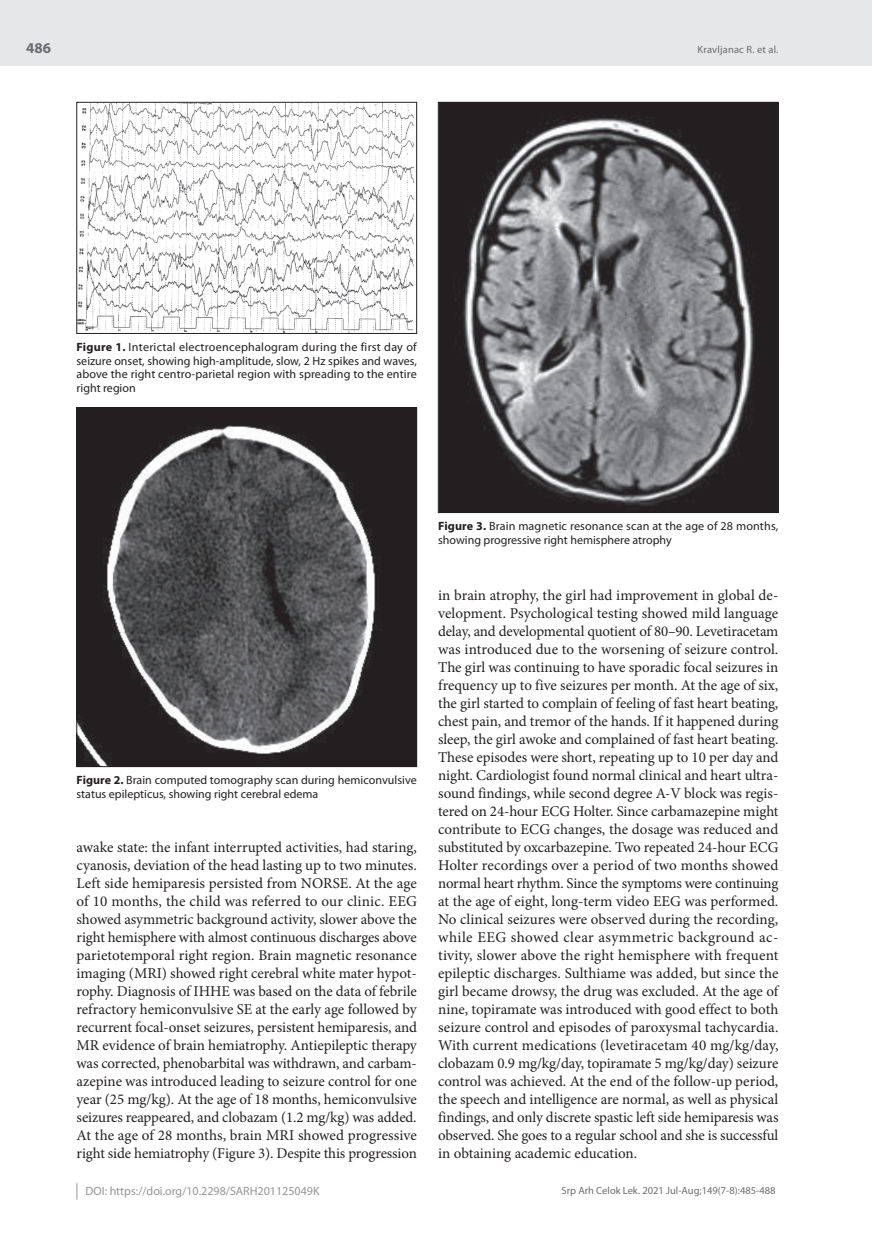
<style>
.page{position:relative;width:872px;height:1234px;background:#fff}
.page>*{position:absolute;margin:0;border:0;box-sizing:border-box;transform-origin:0 0}
.t1{font:15px/18px "Minion Pro";letter-spacing:-.01em;color:#231f20;text-align:justify}
.t2{font:700 15px "Myriad Pro";color:#6c6d70}
.t3{font:12px/13.5px "Myriad Pro";color:#231f20}
.t4{font:12px "Myriad Pro";color:#939598}
.t5{font:10.5px "Myriad Pro";color:#6c6d70}
.s1{font-weight:700}
</style>
<div class="page">
<div style="left:0;top:0;width:872px;height:66px;background:#e6e7e9"></div>
<svg style="left:77px;top:1183px;width:1px;height:16px"></svg>
<img style="left:79px;top:104px;width:336px;height:227px">
<div style="left:77px;top:102px;width:340px;height:231px;border:1px solid #231f20"></div>
<img style="left:79px;top:409px;width:336px;height:355px">
<div style="left:77px;top:407px;width:340px;height:359px;border:1px solid #231f20"></div>
<img style="left:440px;top:104px;width:336px;height:406px">
<div style="left:438px;top:102px;width:340px;height:410px;border:1px solid #231f20"></div>
<p class="t2" style="left:26px;top:38px;width:26px">486</p>
<p class="t5" style="left:697px;top:43px;width:82px">Kravljanac R. et al.</p>
<p class="t3" style="left:77px;top:340px;width:342px;text-align:justify"><span class="s1">Figure 1.</span> Interictal electroencephalogram during the first day of seizure onset, showing high-amplitude, slow, 2 Hz spikes and waves, above the right centro-parietal region with spreading to the entire right region</p>
<p class="t3" style="left:77px;top:773px;width:342px"><span class="s1">Figure 2.</span> Brain computed tomography scan during hemiconvulsive status epilepticus, showing right cerebral edema</p>
<p class="t1" style="left:77px;top:838px;width:342px">awake state: the infant interrupted activities, had staring, cyanosis, deviation of the head lasting up to two minutes.<br>Left side hemiparesis persisted from NORSE. At the age of 10 months, the child was referred to our clinic. EEG showed asymmetric background activity, slower above the right hemisphere with almost continuous discharges above parietotemporal right region. Brain magnetic resonance imaging (MRI) showed right cerebral white mater hypot&shy;rophy. Diagnosis of IHHE was based on the data of febrile refractory hemiconvulsive SE at the early age followed by recurrent focal-onset seizures, persistent hemiparesis, and MR evidence of brain hemiatrophy. Antiepileptic therapy was corrected, phenobarbital was withdrawn, and carbam&shy;azepine was introduced leading to seizure control for one year (25 mg/kg). At the age of 18 months, hemiconvulsive seizures reappeared, and clobazam (1.2 mg/kg) was added.<br>At the age of 28 months, brain MRI showed progressive right side hemiatrophy (Figure 3). Despite this progression</p>
<p class="t3" style="left:438px;top:519px;width:342px"><span class="s1">Figure 3.</span> Brain magnetic resonance scan at the age of 28 months, showing progressive right hemisphere atrophy</p>
<p class="t1" style="left:438px;top:586px;width:342px">in brain atrophy, the girl had improvement in global de&shy;velopment. Psychological testing showed mild language delay, and developmental quotient of 80–90. Levetiracetam was introduced due to the worsening of seizure control.<br>The girl was continuing to have sporadic focal seizures in frequency up to five seizures per month. At the age of six, the girl started to complain of feeling of fast heart beating, chest pain, and tremor of the hands. If it happened during sleep, the girl awoke and complained of fast heart beating.<br>These episodes were short, repeating up to 10 per day and night. Cardiologist found normal clinical and heart ultra&shy;sound findings, while second degree A-V block was regis&shy;tered on 24-hour ECG Holter. Since carbamazepine might contribute to ECG changes, the dosage was reduced and substituted by oxcarbazepine. Two repeated 24-hour ECG Holter recordings over a period of two months showed normal heart rhythm. Since the symptoms were continuing at the age of eight, long-term video EEG was performed.<br>No clinical seizures were observed during the recording, while EEG showed clear asymmetric background ac&shy;tivity, slower above the right hemisphere with frequent epileptic discharges. Sulthiame was added, but since the girl became drowsy, the drug was excluded. At the age of nine, topiramate was introduced with good effect to both seizure control and episodes of paroxysmal tachycardia.<br>With current medications (levetiracetam 40 mg/kg/day, clobazam 0.9 mg/kg/day, topiramate 5 mg/kg/day) seizure control was achieved. At the end of the follow-up period, the speech and intelligence are normal, as well as physical findings, and only discrete spastic left side hemiparesis was observed. She goes to a regular school and she is successful in obtaining academic education.</p>
<p class="t4" style="left:86px;top:1183px;width:235px">DOI: https://doi.org/10.2298/SARH201125049K</p>
<p class="t5" style="left:561px;top:1184px;width:216px">Srp Arh Celok Lek. 2021 Jul-Aug;149(7-8):485-488</p>
</div>
